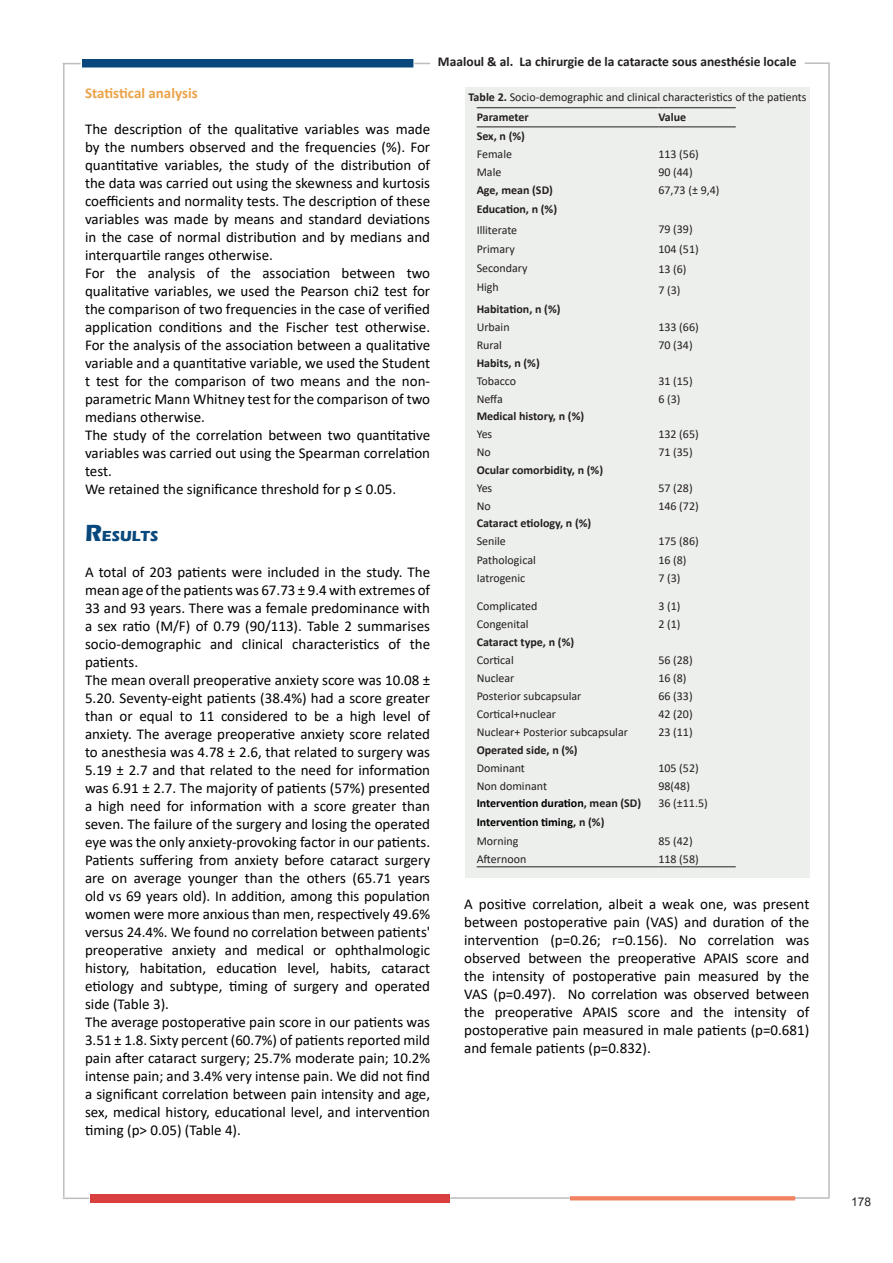
<style>
.page{position:relative;width:893px;height:1263px;background:#fff}
.page>*{position:absolute;margin:0;border:0;box-sizing:border-box;transform-origin:0 0}
.t1{font:15px/18px "Calibri";color:#000;text-align:justify}
.sous_titre{font:700 15px "Calibri";color:#eaa34a}
.titre{font:700 15px "Eras ITC";color:#09487c}
.t2{font:700 13.5px "Calibri";color:#231f20}
.t3{font:12px "Calibri";color:#231f20}
.t4{font:700 12px "Calibri";color:#231f20}
.t5{font:700 12px "Calibri";color:#000}
.t6{font:12px "Arial";color:#231f20}
.s1{font-size:24px}
.s2{font-weight:700}
.s3{color:#231f20}
</style>
<div class="page">
<div style="left:82px;top:59px;width:331px;height:8px;background:#09487c"></div>
<svg style="left:63px;top:63px;width:18px;height:1px"></svg>
<hr style="left:63px;top:64px;width:2px;height:1133px;background:#bcbdc0">
<hr style="left:828px;top:64px;width:2px;height:1134px;background:#bcbdc0">
<hr style="left:804px;top:62px;width:26px;height:2px;background:#bcbdc0">
<svg style="left:414px;top:63px;width:16px;height:1px"></svg>
<div style="left:90px;top:1194px;width:359px;height:9px;background:#da3f3f"></div>
<hr style="left:794px;top:1197px;width:35px;height:2px;background:#bcbdc0">
<svg style="left:570px;top:1196px;width:225px;height:4px"></svg>
<hr style="left:450px;top:1197px;width:120px;height:2px;background:#bcbdc0">
<hr style="left:63px;top:1197px;width:26px;height:2px;background:#bcbdc0">
<div style="left:465px;top:88px;width:345px;height:790px;background:#edefed"></div>
<hr style="left:477px;top:107px;width:181px;height:1px;background:#231f20">
<hr style="left:658px;top:107px;width:78px;height:1px;background:#231f20">
<hr style="left:477px;top:866px;width:181px;height:1px;background:#231f20">
<hr style="left:658px;top:866px;width:78px;height:1px;background:#231f20">
<hr style="left:477px;top:126px;width:181px;height:1px;background:#231f20">
<hr style="left:658px;top:126px;width:78px;height:1px;background:#231f20">
<p class="sous_titre" style="left:85px;top:83px;width:114px">Statistical analysis</p>
<p class="t1" style="left:85px;top:120px;width:347px">The description of the qualitative variables was made by the numbers observed and the frequencies (%). For quantitative variables, the study of the distribution of the data was carried out using the skewness and kurtosis coefficients and normality tests. The description of these variables was made by means and standard deviations in the case of normal distribution and by medians and interquartile ranges otherwise.</p>
<p class="t1" style="left:85px;top:264px;width:347px">For the analysis of the association between two qualitative variables, we used the Pearson chi2 test for the comparison of two frequencies in the case of verified application conditions and the Fischer test otherwise.<br>For the analysis of the association between a qualitative variable and a quantitative variable, we used the Student t test for the comparison of two means and the non&shy;parametric Mann Whitney test for the comparison of two medians otherwise.</p>
<p class="t1" style="left:85px;top:426px;width:347px">The study of the correlation between two quantitative variables was carried out using the Spearman correlation test.</p>
<p class="t1" style="left:85px;top:480px;width:313px">We retained the significance threshold for p ≤ 0.05.</p>
<p class="titre" style="left:85px;top:528px;width:75px"><span class="s1">R</span>ESULTS</p>
<p class="t1" style="left:85px;top:563px;width:347px">A total of 203 patients were included in the study. The mean age of the patients was 67.73 ± 9.4 with extremes of 33 and 93 years. There was a female predominance with a sex ratio (M/F) of 0.79 (90/113). Table 2 summarises socio-demographic and clinical characteristics of the patients.</p>
<p class="t1" style="left:85px;top:671px;width:347px">The mean overall preoperative anxiety score was 10.08 ± 5.20. Seventy-eight patients (38.4%) had a score greater than or equal to 11 considered to be a high level of anxiety. The average preoperative anxiety score related to anesthesia was 4.78 ± 2.6, that related to surgery was 5.19 ± 2.7 and that related to the need for information was 6.91 ± 2.7. The majority of patients (57%) presented a high need for information with a score greater than seven. The failure of the surgery and losing the operated eye was the only anxiety-provoking factor in our patients.<br>Patients suffering from anxiety before cataract surgery are on average younger than the others (65.71 years old vs 69 years old). In addition, among this population women were more anxious than men, respectively 49.6% versus 24.4%. We found no correlation between patients' preoperative anxiety and medical or ophthalmologic history, habitation, education level, habits, cataract etiology and subtype, timing of surgery and operated side (Table 3).</p>
<p class="t1" style="left:85px;top:1013px;width:347px">The average postoperative pain score in our patients was 3.51 ± 1.8. Sixty percent (60.7%) of patients reported mild pain after cataract surgery; 25.7% moderate pain; 10.2% intense pain; and 3.4% very intense pain. We did not find a significant correlation between pain intensity and age, sex, medical history, educational level, and intervention timing (p&gt; 0.05) (Table 4).</p>
<p class="t2" style="left:438px;top:52px;width:360px">Maaloul &amp; al. La chirurgie de la cataracte sous anesthésie locale</p>
<p class="t3" style="left:469px;top:89px;width:339px"><span class="s2">Table 2.</span> Socio-demographic and clinical characteristics of the patients</p>
<p class="t4" style="left:477px;top:109px;width:54px">Parameter</p>
<p class="t4" style="left:658px;top:109px;width:29px">Value</p>
<p class="t4" style="left:477px;top:128px;width:50px">Sex, n (%)</p>
<p class="t3" style="left:477px;top:146px;width:37px">Female</p>
<p class="t3" style="left:477px;top:164px;width:26px">Male</p>
<p class="t3" style="left:658px;top:146px;width:42px">113 (56)</p>
<p class="t3" style="left:658px;top:164px;width:36px">90 (44)</p>
<p class="t4" style="left:477px;top:181px;width:78px">Age, mean (SD)</p>
<p class="t3" style="left:658px;top:181px;width:63px">67,73 (± 9,4)</p>
<p class="t4" style="left:477px;top:200px;width:82px">Education, n (%)</p>
<p class="t3" style="left:477px;top:221px;width:42px">Illiterate</p>
<p class="t3" style="left:477px;top:241px;width:40px">Primary</p>
<p class="t3" style="left:477px;top:260px;width:52px">Secondary</p>
<p class="t3" style="left:477px;top:279px;width:24px">High</p>
<p class="t3" style="left:658px;top:221px;width:36px">79 (39)</p>
<p class="t3" style="left:658px;top:241px;width:42px">104 (51)</p>
<p class="t3" style="left:658px;top:261px;width:30px">13 (6)</p>
<p class="t3" style="left:658px;top:281px;width:24px">7 (3)</p>
<p class="t4" style="left:477px;top:300px;width:85px">Habitation, n (%)</p>
<p class="t3" style="left:477px;top:319px;width:34px">Urbain</p>
<p class="t3" style="left:477px;top:337px;width:27px">Rural</p>
<p class="t4" style="left:477px;top:354px;width:65px">Habits, n (%)</p>
<p class="t3" style="left:477px;top:372px;width:41px">Tobacco</p>
<p class="t3" style="left:477px;top:390px;width:28px">Neffa</p>
<p class="t4" style="left:477px;top:408px;width:109px">Medical history, n (%)</p>
<p class="t3" style="left:477px;top:426px;width:17px">Yes</p>
<p class="t3" style="left:477px;top:444px;width:16px">No</p>
<p class="t4" style="left:477px;top:461px;width:128px">Ocular comorbidity, n (%)</p>
<p class="t3" style="left:477px;top:479px;width:17px">Yes</p>
<p class="t3" style="left:477px;top:498px;width:16px">No</p>
<p class="t4" style="left:477px;top:515px;width:116px">Cataract etiology, n (%)</p>
<p class="t3" style="left:477px;top:533px;width:31px">Senile</p>
<p class="t3" style="left:477px;top:551px;width:61px">Pathological</p>
<p class="t3" style="left:477px;top:569px;width:50px">Iatrogenic</p>
<p class="t3" style="left:477px;top:598px;width:62px">Complicated</p>
<p class="t3" style="left:477px;top:616px;width:53px">Congenital</p>
<p class="t4" style="left:477px;top:633px;width:99px">Cataract type, n (%)</p>
<p class="t3" style="left:477px;top:652px;width:39px">Cortical</p>
<p class="t3" style="left:477px;top:670px;width:39px">Nuclear</p>
<p class="t3" style="left:477px;top:688px;width:106px">Posterior subcapsular</p>
<p class="t3" style="left:477px;top:706px;width:81px">Cortical+nuclear</p>
<p class="t3" style="left:477px;top:724px;width:153px">Nuclear+ Posterior subcapsular</p>
<p class="t4" style="left:477px;top:741px;width:103px">Operated side, n (%)</p>
<p class="t3" style="left:477px;top:759px;width:50px">Dominant</p>
<p class="t3" style="left:477px;top:777px;width:72px">Non dominant</p>
<p class="t3" style="left:658px;top:319px;width:42px">133 (66)</p>
<p class="t3" style="left:658px;top:337px;width:36px">70 (34)</p>
<p class="t3" style="left:658px;top:372px;width:36px">31 (15)</p>
<p class="t3" style="left:658px;top:390px;width:24px">6 (3)</p>
<p class="t3" style="left:658px;top:426px;width:42px">132 (65)</p>
<p class="t3" style="left:658px;top:444px;width:36px">71 (35)</p>
<p class="t3" style="left:658px;top:479px;width:36px">57 (28)</p>
<p class="t3" style="left:658px;top:498px;width:42px">146 (72)</p>
<p class="t3" style="left:658px;top:533px;width:42px">175 (86)</p>
<p class="t3" style="left:658px;top:551px;width:30px">16 (8)</p>
<p class="t3" style="left:658px;top:569px;width:24px">7 (3)</p>
<p class="t3" style="left:658px;top:598px;width:24px">3 (1)</p>
<p class="t3" style="left:658px;top:616px;width:24px">2 (1)</p>
<p class="t3" style="left:658px;top:652px;width:36px">56 (28)</p>
<p class="t3" style="left:658px;top:670px;width:30px">16 (8)</p>
<p class="t3" style="left:658px;top:688px;width:36px">66 (33)</p>
<p class="t3" style="left:658px;top:706px;width:36px">42 (20)</p>
<p class="t3" style="left:658px;top:724px;width:36px">23 (11)</p>
<p class="t3" style="left:658px;top:759px;width:42px">105 (52)</p>
<p class="t3" style="left:658px;top:777px;width:33px">98(48)</p>
<p class="t5" style="left:477px;top:795px;width:166px">Intervention duration<span class="s3">, mean (SD)</span></p>
<p class="t3" style="left:658px;top:795px;width:51px">36 (±11.5)</p>
<p class="t5" style="left:477px;top:814px;width:129px">Intervention timing<span class="s3">, n (%)</span></p>
<p class="t3" style="left:477px;top:832px;width:43px">Morning</p>
<p class="t3" style="left:477px;top:850px;width:51px">Afternoon</p>
<p class="t3" style="left:658px;top:832px;width:36px">85 (42)</p>
<p class="t3" style="left:658px;top:850px;width:42px">118 (58)</p>
<p class="t1" style="left:464px;top:894px;width:347px">A positive correlation, albeit a weak one, was present between postoperative pain (VAS) and duration of the intervention (p=0.26; r=0.156). No correlation was observed between the preoperative APAIS score and the intensity of postoperative pain measured by the VAS (p=0.497). No correlation was observed between the preoperative APAIS score and the intensity of postoperative pain measured in male patients (p=0.681) and female patients (p=0.832).</p>
<p class="t6" style="left:851px;top:1194px;width:22px">178</p>
</div>
